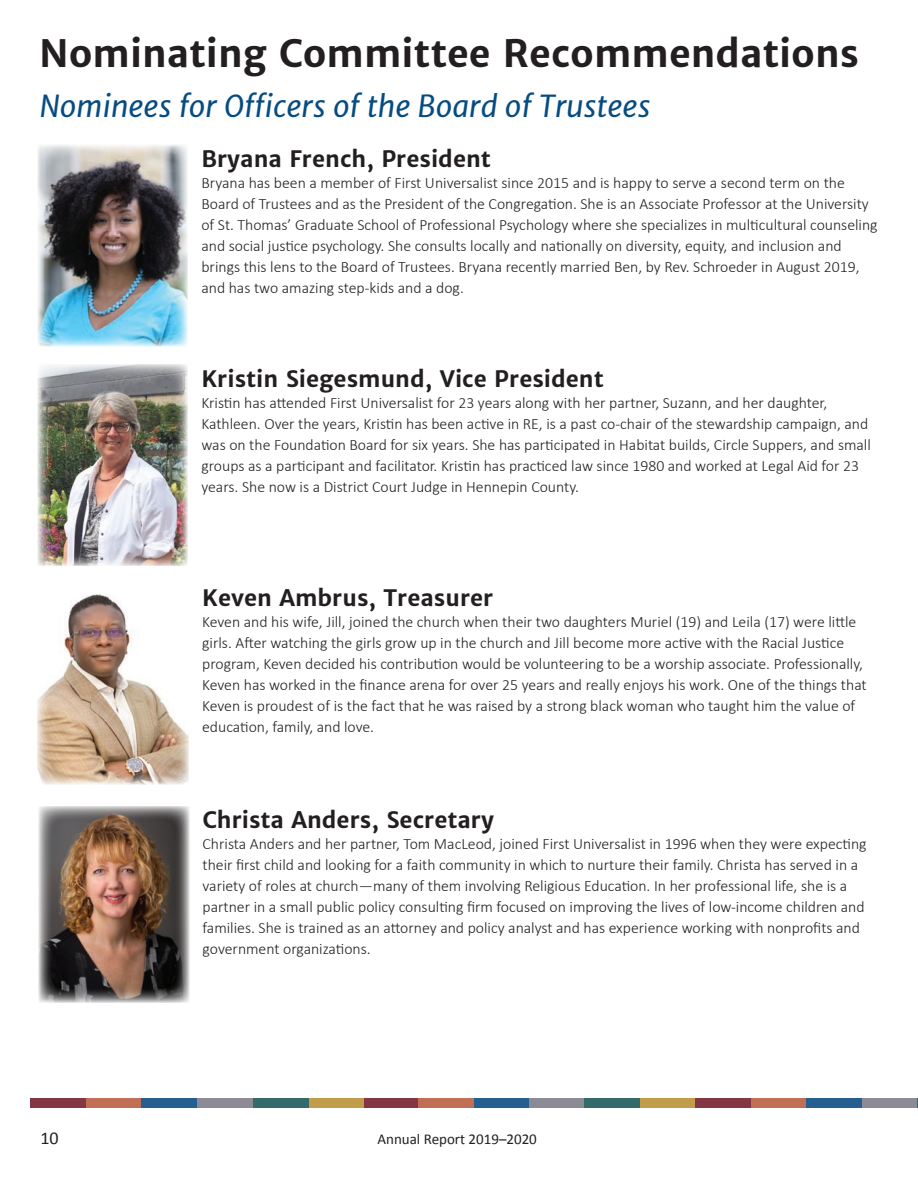
<style>
.page{position:relative;width:918px;height:1188px;background:#fff}
.page>*{position:absolute;margin:0;border:0;box-sizing:border-box;transform-origin:0 0}
.t1{font:700 37.5px "Merriweather Sans";color:#231f20}
.t2{font:italic 30px "Merriweather Sans";color:#074c81}
.t3{font:700 22.5px "Merriweather Sans";color:#231f20}
.t4{font:18px "Calibri";color:#231f20}
.t5{font:300 15.75px/21px "Calibri";color:#231f20}
.t6{font:15px "Calibri";color:#231f20}
</style>
<div class="page">
<div style="left:640px;top:1098px;width:55px;height:10px;background:#c19d4b"></div>
<div style="left:751px;top:1098px;width:56px;height:10px;background:#c06f54"></div>
<div style="left:309px;top:1098px;width:55px;height:10px;background:#c19d4b"></div>
<div style="left:474px;top:1098px;width:56px;height:10px;background:#255f90"></div>
<div style="left:529px;top:1098px;width:56px;height:10px;background:#8c8a95"></div>
<div style="left:585px;top:1098px;width:55px;height:10px;background:#346a69"></div>
<div style="left:364px;top:1098px;width:56px;height:10px;background:#853644"></div>
<div style="left:418px;top:1098px;width:56px;height:10px;background:#c06f54"></div>
<div style="left:695px;top:1098px;width:56px;height:10px;background:#853644"></div>
<div style="left:807px;top:1098px;width:55px;height:10px;background:#255f90"></div>
<div style="left:862px;top:1098px;width:56px;height:10px;background:#8c8a95"></div>
<div style="left:253px;top:1098px;width:56px;height:10px;background:#346a69"></div>
<div style="left:86px;top:1098px;width:56px;height:10px;background:#c06f54"></div>
<div style="left:30px;top:1098px;width:56px;height:10px;background:#853644"></div>
<div style="left:142px;top:1098px;width:55px;height:10px;background:#255f90"></div>
<div style="left:197px;top:1098px;width:56px;height:10px;background:#8c8a95"></div>
<img style="left:39px;top:806px;width:150px;height:197px">
<img style="left:38px;top:364px;width:150px;height:202px">
<img style="left:37px;top:594px;width:152px;height:190px">
<img style="left:38px;top:145px;width:150px;height:201px">
<h1 class="t1" style="left:39px;top:31px;width:822px">Nominating Committee Recommendations</h1>
<h2 class="t2" style="left:39px;top:88px;width:613px">Nominees for Officers of the Board of Trustees</h2>
<h3 class="t3" style="left:201px;top:145px;width:291px">Bryana French, President</h3>
<p class="t5" style="left:201px;top:172px;width:678px">Bryana has been a member of First Universalist since 2015 and is happy to serve a second term on the Board of Trustees and as the President of the Congregation. She is an Associate Professor at the University of St. Thomas’ Graduate School of Professional Psychology where she specializes in multicultural counseling and social justice psychology. She consults locally and nationally on diversity, equity, and inclusion and brings this lens to the Board of Trustees. Bryana recently married Ben, by Rev. Schroeder in August 2019, and has two amazing step-kids and a dog.</p>
<h3 class="t3" style="left:201px;top:365px;width:404px">Kristin Siegesmund, Vice President</h3>
<p class="t5" style="left:201px;top:392px;width:671px">Kristin has attended First Universalist for 23 years along with her partner, Suzann, and her daughter, Kathleen. Over the years, Kristin has been active in RE, is a past co-chair of the stewardship campaign, and was on the Foundation Board for six years. She has participated in Habitat builds, Circle Suppers, and small groups as a participant and facilitator. Kristin has practiced law since 1980 and worked at Legal Aid for 23 years. She now is a District Court Judge in Hennepin County.</p>
<h3 class="t3" style="left:202px;top:584px;width:293px">Keven Ambrus, Treasurer</h3>
<p class="t5" style="left:202px;top:611px;width:666px">Keven and his wife, Jill, joined the church when their two daughters Muriel (19) and Leila (17) were little girls. After watching the girls grow up in the church and Jill become more active with the Racial Justice program, Keven decided his contribution would be volunteering to be a worship associate. Professionally, Keven has worked in the finance arena for over 25 years and really enjoys his work. One of the things that Keven is proudest of is the fact that he was raised by a strong black woman who taught him the value of education, family, and love.</p>
<h3 class="t3" style="left:203px;top:806px;width:293px">Christa Anders, Secretary</h3>
<p class="t5" style="left:203px;top:834px;width:666px">Christa Anders and her partner, Tom MacLeod, joined First Universalist in 1996 when they were expecting their first child and looking for a faith community in which to nurture their family. Christa has served in a variety of roles at church—many of them involving Religious Education. In her professional life, she is a partner in a small public policy consulting firm focused on improving the lives of low-income children and families. She is trained as an attorney and policy analyst and has experience working with nonprofits and government organizations.</p>
<p class="t4" style="left:41px;top:1127px;width:20px">10</p>
<p class="t6" style="left:377px;top:1129px;width:161px">Annual Report 2019–2020</p>
</div>
